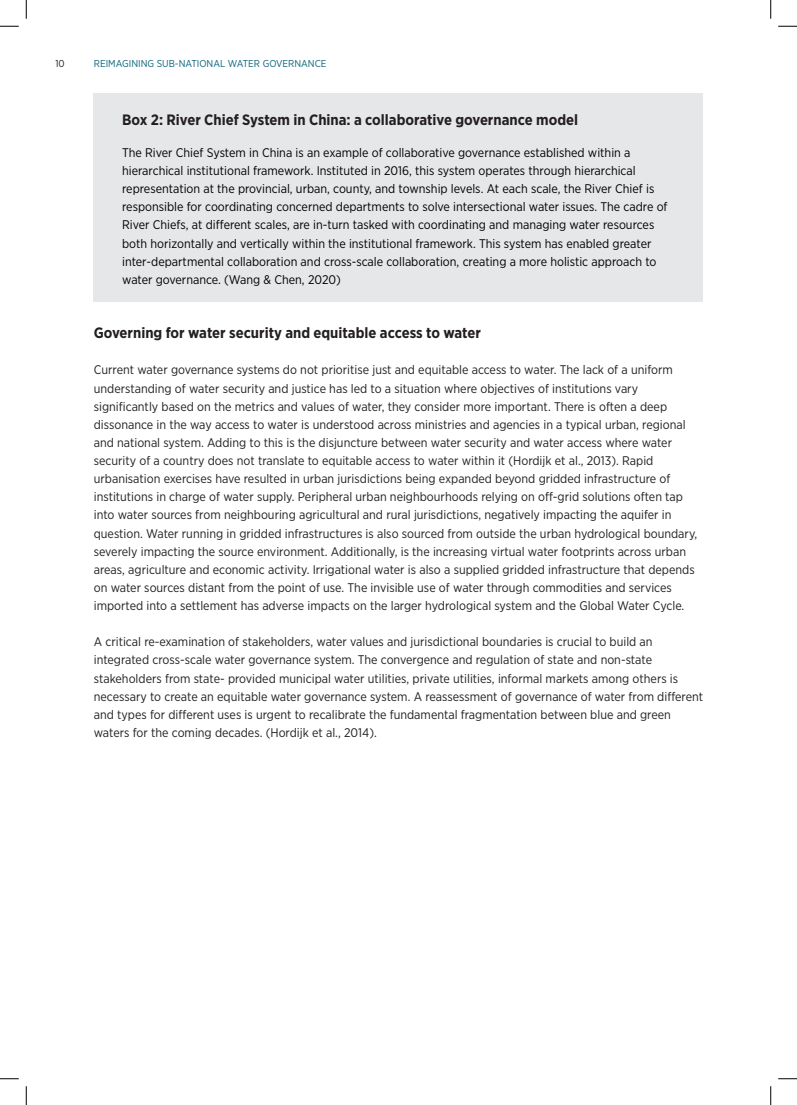
<style>
.page{position:relative;width:797px;height:1105px;background:#fff}
.page>*{position:absolute;margin:0;border:0;box-sizing:border-box;transform-origin:0 0}
.Heading{font:700 15px "Gotham Narrow";color:#231f20}
.t1{font:12.5px/18.1px "Gotham Narrow";color:#231f20}
.t2{font:12.5px/18.1px "Gotham Narrow";color:#000}
.t3{font:10px "Gotham Narrow";color:#0b647b}
.t4{font:10px "Gotham Narrow";color:#231f20}
</style>
<div class="page">
<div style="left:94px;top:94px;width:609px;height:208px;background:#e6e7e9"></div>
<svg style="left:0;top:25px;width:19px;height:2px"></svg>
<svg style="left:778px;top:25px;width:19px;height:2px"></svg>
<svg style="left:0;top:1078px;width:19px;height:1px"></svg>
<svg style="left:778px;top:1078px;width:19px;height:1px"></svg>
<svg style="left:25px;top:0;width:2px;height:19px"></svg>
<svg style="left:25px;top:1086px;width:2px;height:19px"></svg>
<svg style="left:770px;top:0;width:1px;height:19px"></svg>
<svg style="left:770px;top:1086px;width:1px;height:19px"></svg>
<p class="t4" style="left:55px;top:57px;width:11px">10</p>
<p class="t3" style="left:94px;top:57px;width:234px">REIMAGINING SUB-NATIONAL WATER GOVERNANCE</p>
<p class="Heading" style="left:122px;top:110px;width:457px">Box 2: River Chief System in China: a collaborative governance model</p>
<p class="t2" style="left:122px;top:143px;width:547px">The River Chief System in China is an example of collaborative governance established within a hierarchical institutional framework. Instituted in 2016, this system operates through hierarchical representation at the provincial, urban, county, and township levels. At each scale, the River Chief is responsible for coordinating concerned departments to solve intersectional water issues. The cadre of River Chiefs, at different scales, are in-turn tasked with coordinating and managing water resources both horizontally and vertically within the institutional framework. This system has enabled greater inter-departmental collaboration and cross-scale collaboration, creating a more holistic approach to water governance. (Wang &amp; Chen, 2020)</p>
<p class="Heading" style="left:94px;top:323px;width:389px">Governing for water security and equitable access to water</p>
<p class="t1" style="left:94px;top:361px;width:605px">Current water governance systems do not prioritise just and equitable access to water. The lack of a uniform understanding of water security and justice has led to a situation where objectives of institutions vary significantly based on the metrics and values of water, they consider more important. There is often a deep dissonance in the way access to water is understood across ministries and agencies in a typical urban, regional and national system. Adding to this is the disjuncture between water security and water access where water security of a country does not translate to equitable access to water within it (Hordijk et al., 2013). Rapid urbanisation exercises have resulted in urban jurisdictions being expanded beyond gridded infrastructure of institutions in charge of water supply. Peripheral urban neighbourhoods relying on off-grid solutions often tap into water sources from neighbouring agricultural and rural jurisdictions, negatively impacting the aquifer in question. Water running in gridded infrastructures is also sourced from outside the urban hydrological boundary, severely impacting the source environment. Additionally, is the increasing virtual water footprints across urban areas, agriculture and economic activity. Irrigational water is also a supplied gridded infrastructure that depends on water sources distant from the point of use. The invisible use of water through commodities and services imported into a settlement has adverse impacts on the larger hydrological system and the Global Water Cycle.</p>
<p class="t1" style="left:94px;top:633px;width:611px">A critical re-examination of stakeholders, water values and jurisdictional boundaries is crucial to build an integrated cross-scale water governance system. The convergence and regulation of state and non-state stakeholders from state- provided municipal water utilities, private utilities, informal markets among others is necessary to create an equitable water governance system. A reassessment of governance of water from different and types for different uses is urgent to recalibrate the fundamental fragmentation between blue and green waters for the coming decades. (Hordijk et al., 2014).</p>
</div>
